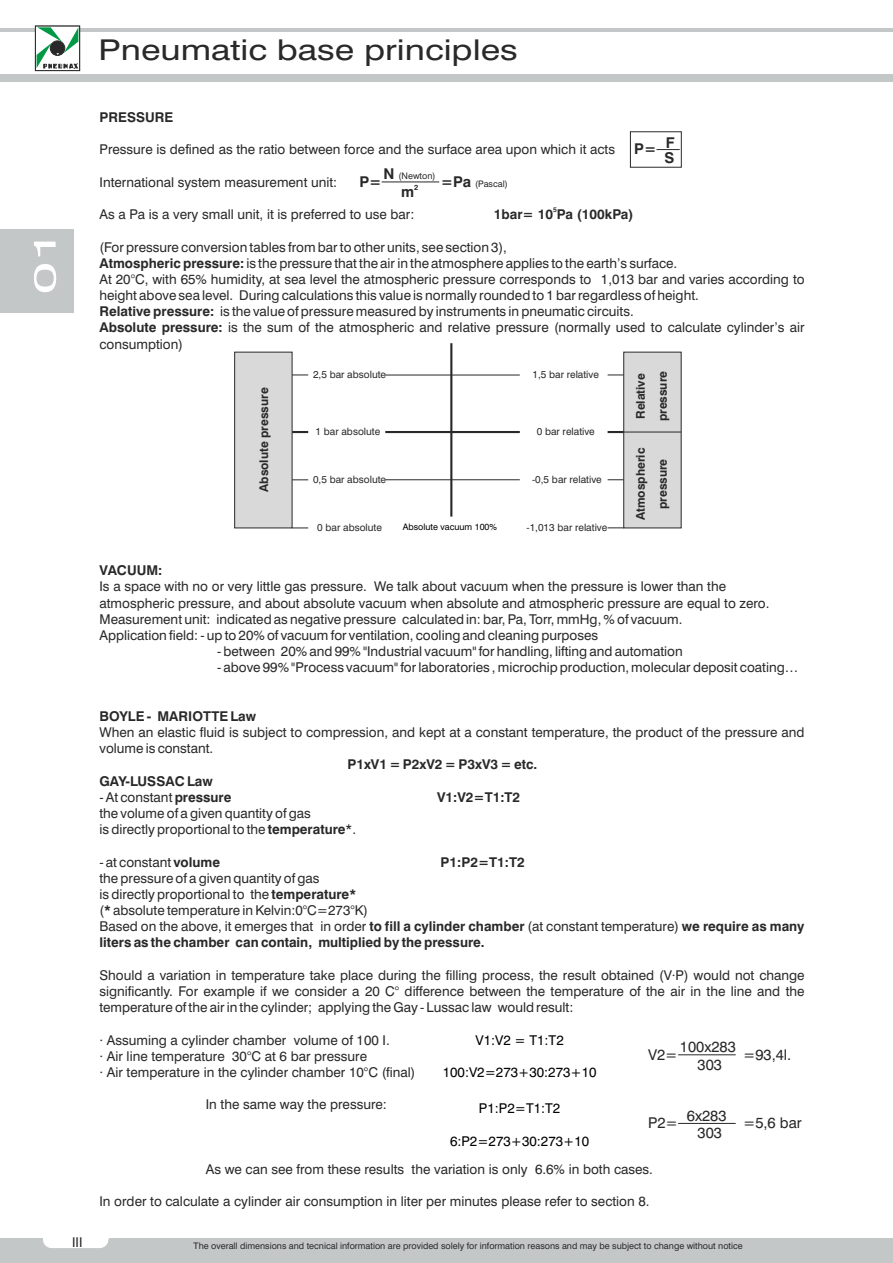
<style>
.page{position:relative;width:893px;height:1263px;background:#fff}
.page>*{position:absolute;margin:0;border:0;box-sizing:border-box;transform-origin:0 0}
.t1{font:31.05px "Swiss 721 BT";color:#fff;scale:1.89 1}
.t2{font:28.65px "Swiss 721 BT";color:#292929;scale:1.24 1}
.t3{font:14.85px/17.5px "Swiss 721 BT";color:#292929;text-align:center}
.t4{font:700 14.85px "Swiss 721 BT";color:#292929}
.t5{font:13.5px/16.2px "Swiss 721 BT";color:#292929}
.t6{font:700 13.5px "Swiss 721 BT";color:#292929}
.t7{font:13.5px "Swiss 721 BT";color:#000}
.t8{font:700 12px/21.9px "Swiss 721 BT";color:#292929}
.t9{font:10.05px "Swiss 721 BT";color:#292929}
.t10{font:9px "Swiss 721 BT";color:#292929}
.t11{font:9px "Swiss 721 BT";color:#000}
.t12{font:700 7.5px "Swiss 721 BT";color:#292929}
.t13{font:700 6.75px "Swiss 721 BT";color:#292929}
.s1{font-weight:700}
.s2{font-weight:700;font-size:14.85px}
</style>
<div class="page">
<hr style="left:0;top:28px;width:893px;height:4px;background:#c4c7c7">
<div style="left:0;top:74px;width:893px;height:7px;background:#c4c7c7"></div>
<svg style="left:35px;top:26px;width:45px;height:45px"></svg>
<div style="left:0;top:1238px;width:893px;height:25px;background:#c4c7c7"></div>
<svg style="left:43px;top:1239px;width:65px;height:9px"></svg>
<div style="left:43px;top:1223px;width:65px;height:16px;background:#fff"></div>
<div style="left:0;top:229px;width:74px;height:83px;background:#c4c7c7"></div>
<svg style="left:656px;top:149px;width:23px;height:1px"></svg>
<hr style="left:382px;top:182px;width:57px;height:1px;background:#292929">
<hr style="left:450px;top:343px;width:2px;height:174px;background:#292929">
<hr style="left:385px;top:375px;width:135px;height:1px;background:#292929">
<hr style="left:385px;top:431px;width:135px;height:2px;background:#292929">
<hr style="left:385px;top:479px;width:135px;height:1px;background:#292929">
<svg style="left:608px;top:352px;width:73px;height:177px"></svg>
<svg style="left:234px;top:352px;width:74px;height:177px"></svg>
<hr style="left:624px;top:432px;width:57px;height:1px;background:#292929">
<hr style="left:678px;top:1054px;width:58px;height:1px;background:#292929">
<hr style="left:678px;top:1123px;width:58px;height:1px;background:#292929">
<h2 class="t2" style="left:98px;top:38px;width:340px">Pneumatic base principles</h2>
<h1 class="t1" style="left:32px;top:294px;width:36px;rotate:-90deg">01</h1>
<p class="t5" style="left:72px;top:1235px;width:12px">III</p>
<p class="t6" style="left:100px;top:112px;width:75px">PRESSURE</p>
<p class="t5" style="left:100px;top:143px;width:517px">Pressure is defined as the ratio between force and the surface area upon which it acts</p>
<p class="t5" style="left:100px;top:175px;width:239px">International system measurement unit:</p>
<p class="t5" style="left:100px;top:208px;width:316px">As a Pa is a very small unit, it is preferred to use bar:</p>
<p class="t5" style="left:100px;top:240px;width:707px">(For pressure conversion tables from bar to other units, see section 3),<br><span class="s1">Atmospheric pressure:</span> is the pressure that the air in the atmosphere applies to the earth’s surface.<br>At 20°C, with 65% humidity, at sea level the atmospheric pressure corresponds to 1,013 bar and varies according to height above sea level. During calculations this value is normally rounded to 1 bar regardless of height.<br><span class="s1">Relative pressure:</span> is the value of pressure measured by instruments in pneumatic circuits.<br><span class="s1">Absolute pressure:</span> is the sum of the atmospheric and relative pressure (normally used to calculate cylinder’s air consumption)</p>
<p class="t4" style="left:666px;top:137px;width:10px">F</p>
<p class="t4" style="left:634px;top:143px;width:24px">P=</p>
<p class="t4" style="left:664px;top:152px;width:11px">S</p>
<p class="t10" style="left:383px;top:173px;width:54px"><span class="s2">N</span> (Newton)</p>
<p class="t12" style="left:414px;top:184px;width:6px">2</p>
<p class="t4" style="left:401px;top:186px;width:15px">m</p>
<p class="t4" style="left:359px;top:175px;width:24px">P=</p>
<p class="t10" style="left:441px;top:180px;width:68px"><span class="s2">=Pa</span> (Pascal)</p>
<p class="t13" style="left:553px;top:207px;width:5px">5</p>
<p class="t6" style="left:494px;top:209px;width:141px">1bar= 10 Pa (100kPa)</p>
<p class="t8" style="left:254px;top:492px;width:106px;rotate:-90deg">Absolute pressure</p>
<p class="t9" style="left:313px;top:370px;width:75px">2,5 bar absolute</p>
<p class="t9" style="left:532px;top:370px;width:68px">1,5 bar relative</p>
<p class="t9" style="left:315px;top:427px;width:66px">1 bar absolute</p>
<p class="t9" style="left:313px;top:475px;width:75px">0,5 bar absolute</p>
<p class="t9" style="left:537px;top:427px;width:60px">0 bar relative</p>
<p class="t9" style="left:532px;top:475px;width:71px">-0,5 bar relative</p>
<p class="t9" style="left:317px;top:523px;width:66px">0 bar absolute</p>
<p class="t11" style="left:403px;top:523px;width:96px">Absolute vacuum 100%</p>
<p class="t9" style="left:527px;top:523px;width:82px">-1,013 bar relative</p>
<p class="t8" style="left:631px;top:421px;width:52px;rotate:-90deg">Relative pressure</p>
<p class="t8" style="left:631px;top:520px;width:74px;text-align:center;rotate:-90deg">Atmospheric pressure</p>
<p class="t6" style="left:100px;top:565px;width:64px">VACUUM:</p>
<p class="t5" style="left:100px;top:580px;width:671px">Is a space with no or very little gas pressure. We talk about vacuum when the pressure is lower than the atmospheric pressure, and about absolute vacuum when absolute and atmospheric pressure are equal to zero.<br>Measurement unit: indicated as negative pressure calculated in: bar, Pa, Torr, mmHg, % of vacuum.<br>Application field: - up to 20% of vacuum for ventilation, cooling and cleaning purposes</p>
<p class="t5" style="left:217px;top:644px;width:467px">- between 20% and 99% "Industrial vacuum" for handling, lifting and automation</p>
<p class="t5" style="left:217px;top:661px;width:583px">- above 99% "Process vacuum" for laboratories , microchip production, molecular deposit coating…</p>
<p class="t6" style="left:100px;top:711px;width:158px">BOYLE - MARIOTTE Law</p>
<p class="t5" style="left:99px;top:725px;width:707px">When an elastic fluid is subject to compression, and kept at a constant temperature, the product of the pressure and volume is constant.</p>
<p class="t6" style="left:347px;top:759px;width:191px">P1xV1 = P2xV2 = P3xV3 = etc.</p>
<p class="t6" style="left:99px;top:775px;width:115px">GAY-LUSSAC Law</p>
<p class="t5" style="left:99px;top:790px;width:133px">- At constant <span class="s1">pressure</span></p>
<p class="t6" style="left:437px;top:791px;width:85px">V1:V2=T1:T2</p>
<p class="t5" style="left:99px;top:806px;width:258px">the volume of a given quantity of gas<br>is directly proportional to the <span class="s1">temperature</span>*.</p>
<p class="t5" style="left:99px;top:855px;width:122px">- at constant <span class="s1">volume</span></p>
<p class="t6" style="left:441px;top:856px;width:86px">P1:P2=T1:T2</p>
<p class="t5" style="left:99px;top:871px;width:707px">the pressure of a given quantity of gas<br>is directly proportional to the <span class="s1">temperature*<br></span>(<span class="s1">*</span> absolute temperature in Kelvin:0°C=273°K)<br>Based on the above, it emerges that in order <span class="s1">to fill a cylinder chamber</span> (at constant temperature) <span class="s1">we require as many liters as the chamber can contain, multiplied by the pressure.</span></p>
<p class="t5" style="left:99px;top:968px;width:707px;text-align:justify">Should a variation in temperature take place during the filling process, the result obtained (V·P) would not change significantly. For example if we consider a 20 C° difference between the temperature of the air in the line and the temperature of the air in the cylinder; applying the Gay - Lussac law would result:</p>
<p class="t5" style="left:99px;top:1033px;width:317px">· Assuming a cylinder chamber volume of 100 I.<br>· Air line temperature 30°C at 6 bar pressure<br>· Air temperature in the cylinder chamber 10°C (final)</p>
<p class="t5" style="left:206px;top:1098px;width:183px">In the same way the pressure:</p>
<p class="t7" style="left:476px;top:1034px;width:90px">V1:V2 = T1:T2</p>
<p class="t7" style="left:443px;top:1067px;width:155px">100:V2=273+30:273+10</p>
<p class="t3" style="left:680px;top:1040px;width:58px">100x283<br>303</p>
<p class="t3" style="left:648px;top:1047px;width:31px">V2=</p>
<p class="t3" style="left:743px;top:1047px;width:50px">=93,4l.</p>
<p class="t7" style="left:479px;top:1103px;width:83px">P1:P2=T1:T2</p>
<p class="t7" style="left:450px;top:1135px;width:141px">6:P2=273+30:273+10</p>
<p class="t3" style="left:687px;top:1108px;width:41px">6x283<br>303</p>
<p class="t3" style="left:648px;top:1115px;width:31px">P2=</p>
<p class="t3" style="left:743px;top:1115px;width:60px">=5,6 bar</p>
<p class="t5" style="left:206px;top:1162px;width:449px">As we can see from these results the variation is only 6.6% in both cases.</p>
<p class="t5" style="left:99px;top:1195px;width:552px">In order to calculate a cylinder air consumption in liter per minutes please refer to section 8.</p>
<p class="t10" style="left:194px;top:1242px;width:551px">The overall dimensions and tecnical information are provided solely for information reasons and may be subject to change without notice</p>
</div>
